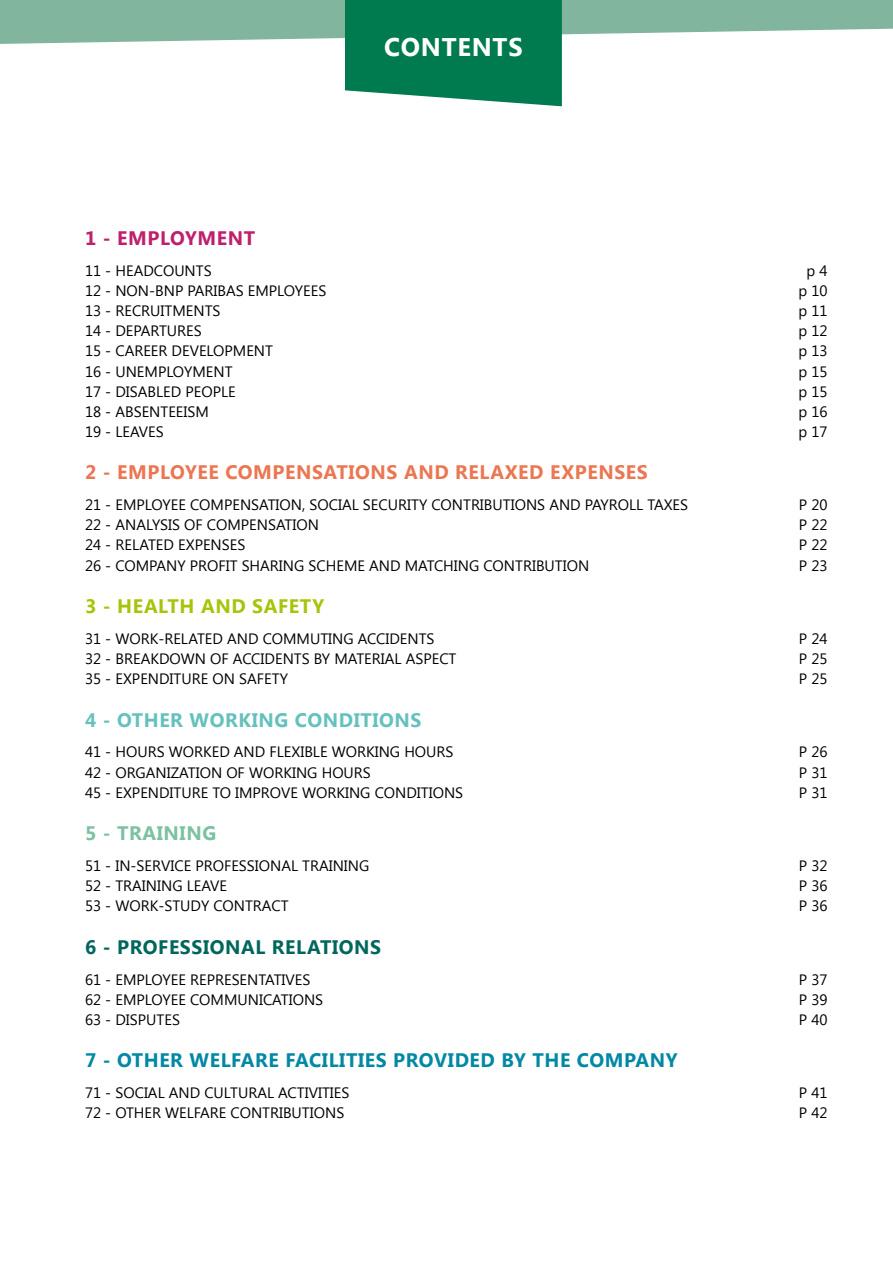
<style>
.page{position:relative;width:893px;height:1263px;background:#fff}
.page>*{position:absolute;margin:0;border:0;box-sizing:border-box;transform-origin:0 0}
.t1{font:700 25.5px "Segoe UI";letter-spacing:.03em;color:#fff}
.t2{font:700 19.5px "Segoe UI";letter-spacing:.03em;color:#0088a4}
.t3{font:700 19.5px "Segoe UI";letter-spacing:.03em;color:#eb7652}
.t4{font:700 19.5px "Segoe UI";letter-spacing:.03em;color:#65c1be}
.t5{font:700 19.5px "Segoe UI";letter-spacing:.03em;color:#00665b}
.t6{font:700 19.5px "Segoe UI";letter-spacing:.03em;color:#a9c30b}
.t7{font:700 19.5px "Segoe UI";letter-spacing:.03em;color:#be206d}
.t8{font:700 19.5px "Segoe UI";letter-spacing:.03em;color:#7cc1a1}
.t9{font:15px "Segoe UI";color:#000}
</style>
<div class="page">
<svg style="left:0;top:0;width:893px;height:106px"></svg>
<h1 class="t1" style="left:384px;top:33px;width:140px">CONTENTS</h1>
<h2 class="t7" style="left:85px;top:227px;width:172px">1 - EMPLOYMENT</h2>
<p class="t9" style="left:85px;top:262px;width:128px">11 - HEADCOUNTS</p>
<p class="t9" style="left:807px;top:262px;width:23px">p 4</p>
<p class="t9" style="left:85px;top:282px;width:243px">12 - NON-BNP PARIBAS EMPLOYEES</p>
<p class="t9" style="left:798px;top:282px;width:31px">p 10</p>
<p class="t9" style="left:85px;top:302px;width:137px">13 - RECRUITMENTS</p>
<p class="t9" style="left:798px;top:302px;width:31px">p 11</p>
<p class="t9" style="left:85px;top:322px;width:118px">14 - DEPARTURES</p>
<p class="t9" style="left:798px;top:322px;width:31px">p 12</p>
<p class="t9" style="left:85px;top:342px;width:189px">15 - CAREER DEVELOPMENT</p>
<p class="t9" style="left:798px;top:342px;width:31px">p 13</p>
<p class="t9" style="left:85px;top:363px;width:149px">16 - UNEMPLOYMENT</p>
<p class="t9" style="left:798px;top:363px;width:31px">p 15</p>
<p class="t9" style="left:85px;top:383px;width:152px">17 - DISABLED PEOPLE</p>
<p class="t9" style="left:798px;top:383px;width:31px">p 15</p>
<p class="t9" style="left:85px;top:403px;width:125px">18 - ABSENTEEISM</p>
<p class="t9" style="left:798px;top:403px;width:31px">p 16</p>
<p class="t9" style="left:85px;top:423px;width:80px">19 - LEAVES</p>
<p class="t9" style="left:798px;top:423px;width:31px">p 17</p>
<h2 class="t3" style="left:85px;top:461px;width:564px">2 - EMPLOYEE COMPENSATIONS AND RELAXED EXPENSES</h2>
<p class="t9" style="left:85px;top:496px;width:605px">21 - EMPLOYEE COMPENSATION, SOCIAL SECURITY CONTRIBUTIONS AND PAYROLL TAXES</p>
<p class="t9" style="left:799px;top:496px;width:30px">P 20</p>
<p class="t9" style="left:85px;top:516px;width:235px">22 - ANALYSIS OF COMPENSATION</p>
<p class="t9" style="left:799px;top:516px;width:30px">P 22</p>
<p class="t9" style="left:85px;top:536px;width:162px">24 - RELATED EXPENSES</p>
<p class="t9" style="left:799px;top:536px;width:30px">P 22</p>
<p class="t9" style="left:85px;top:557px;width:506px">26 - COMPANY PROFIT SHARING SCHEME AND MATCHING CONTRIBUTION</p>
<p class="t9" style="left:799px;top:557px;width:30px">P 23</p>
<h2 class="t6" style="left:85px;top:595px;width:241px">3 - HEALTH AND SAFETY</h2>
<p class="t9" style="left:85px;top:630px;width:351px">31 - WORK-RELATED AND COMMUTING ACCIDENTS</p>
<p class="t9" style="left:799px;top:630px;width:30px">P 24</p>
<p class="t9" style="left:85px;top:650px;width:373px">32 - BREAKDOWN OF ACCIDENTS BY MATERIAL ASPECT</p>
<p class="t9" style="left:799px;top:650px;width:30px">P 25</p>
<p class="t9" style="left:85px;top:670px;width:205px">35 - EXPENDITURE ON SAFETY</p>
<p class="t9" style="left:799px;top:670px;width:30px">P 25</p>
<h2 class="t4" style="left:85px;top:709px;width:338px">4 - OTHER WORKING CONDITIONS</h2>
<p class="t9" style="left:85px;top:743px;width:370px">41 - HOURS WORKED AND FLEXIBLE WORKING HOURS</p>
<p class="t9" style="left:799px;top:743px;width:30px">P 26</p>
<p class="t9" style="left:85px;top:764px;width:287px">42 - ORGANIZATION OF WORKING HOURS</p>
<p class="t9" style="left:799px;top:764px;width:30px">P 31</p>
<p class="t9" style="left:85px;top:784px;width:380px">45 - EXPENDITURE TO IMPROVE WORKING CONDITIONS</p>
<p class="t9" style="left:799px;top:784px;width:30px">P 31</p>
<h2 class="t8" style="left:85px;top:822px;width:133px">5 - TRAINING</h2>
<p class="t9" style="left:85px;top:857px;width:286px">51 - IN-SERVICE PROFESSIONAL TRAINING</p>
<p class="t9" style="left:799px;top:857px;width:30px">P 32</p>
<p class="t9" style="left:85px;top:877px;width:144px">52 - TRAINING LEAVE</p>
<p class="t9" style="left:799px;top:877px;width:30px">P 36</p>
<p class="t9" style="left:85px;top:897px;width:205px">53 - WORK-STUDY CONTRACT</p>
<p class="t9" style="left:799px;top:897px;width:30px">P 36</p>
<h2 class="t5" style="left:85px;top:936px;width:298px">6 - PROFESSIONAL RELATIONS</h2>
<p class="t9" style="left:85px;top:971px;width:227px">61 - EMPLOYEE REPRESENTATIVES</p>
<p class="t9" style="left:799px;top:971px;width:30px">P 37</p>
<p class="t9" style="left:85px;top:991px;width:240px">62 - EMPLOYEE COMMUNICATIONS</p>
<p class="t9" style="left:799px;top:991px;width:30px">P 39</p>
<p class="t9" style="left:85px;top:1011px;width:96px">63 - DISPUTES</p>
<p class="t9" style="left:799px;top:1011px;width:30px">P 40</p>
<h2 class="t2" style="left:85px;top:1049px;width:594px">7 - OTHER WELFARE FACILITIES PROVIDED BY THE COMPANY</h2>
<p class="t9" style="left:85px;top:1084px;width:266px">71 - SOCIAL AND CULTURAL ACTIVITIES</p>
<p class="t9" style="left:799px;top:1084px;width:30px">P 41</p>
<p class="t9" style="left:85px;top:1104px;width:261px">72 - OTHER WELFARE CONTRIBUTIONS</p>
<p class="t9" style="left:799px;top:1104px;width:30px">P 42</p>
</div>
